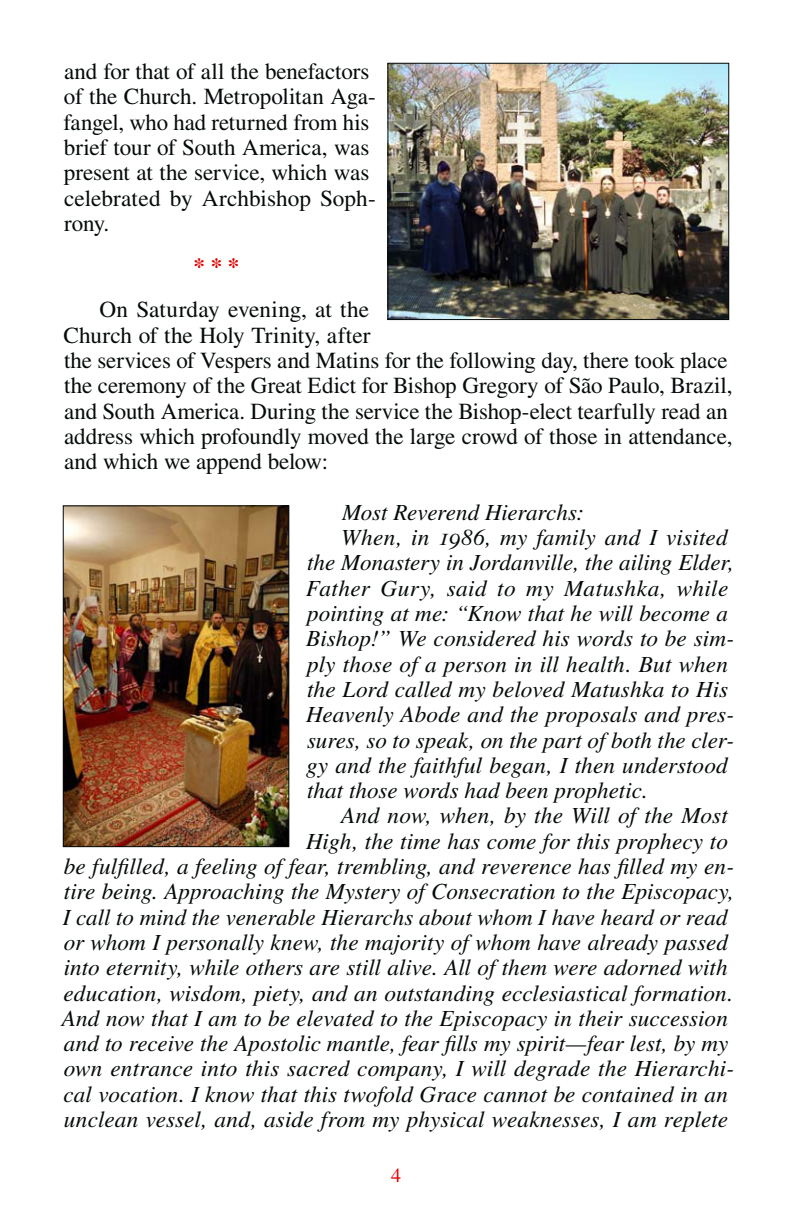
<style>
.page{position:relative;width:792px;height:1224px;background:#fff}
.page>*{position:absolute;margin:0;border:0;box-sizing:border-box;transform-origin:0 0}
.t1{font:italic 23px/25.2px "CTOS Times Pro";color:#050a0a}
.t2{font:23px/25.2px "CTOS Times Pro";letter-spacing:-.005em;color:#050a0a}
.Paragraph_Style_1{font:700 23px "CTOS Times Pro";color:#e30000}
.t3{font:20px "CTOS Times Pro";color:#e30000}
</style>
<div class="page">
<img style="left:65px;top:508px;width:222px;height:337px">
<div style="left:63px;top:506px;width:226px;height:341px;border:1px solid #050a0a"></div>
<img style="left:390px;top:65px;width:337px;height:253px">
<div style="left:388px;top:63px;width:341px;height:257px;border:1px solid #050a0a"></div>
<p class="t2" style="left:64px;top:57px;width:314px">and for that of all the benefactors of the Church. Metropolitan Aga&shy;fangel, who had returned from his brief tour of South America, was present at the service, which was celebrated by Archbishop Soph&shy;rony.</p>
<p class="Paragraph_Style_1" style="left:193px;top:246px;width:47px">* * *</p>
<p class="t2" style="left:64px;top:295px;width:670px;text-indent:36px">On Saturday evening, at the<br>Church of the Holy Trinity, after<br>the services of Vespers and Matins for the following day, there took place the ceremony of the Great Edict for Bishop Gregory of São Paulo, Brazil, and South America. During the service the Bishop-elect tearfully read an address which profoundly moved the large crowd of those in attendance, and which we append below:</p>
<p class="t1" style="left:342px;top:498px;width:244px">Most Reverend Hierarchs:</p>
<p class="t1" style="left:306px;top:523px;width:430px;text-indent:35px">When, in 1986, my family and I visited the Monastery in Jordanville, the ailing Elder, Father Gury, said to my Matushka, while pointing at me: “Know that he will become a Bishop!” We considered his words to be sim&shy;ply those of a person in ill health. But when the Lord called my beloved Matushka to His Heavenly Abode and the proposals and pres&shy;sures, so to speak, on the part of both the cler&shy;gy and the faithful began, I then understood that those words had been prophetic.</p>
<p class="t1" style="left:62px;top:802px;width:674px;text-align:right">And now, when, by the Will of the Most<br>High, the time has come for this prophecy to<br>be fulfilled, a feeling of fear, trembling, and reverence has filled my en&shy;tire being. Approaching the Mystery of Consecration to the Episcopacy, I call to mind the venerable Hierarchs about whom I have heard or read or whom I personally knew, the majority of whom have already passed into eternity, while others are still alive. All of them were adorned with education, wisdom, piety, and an outstanding ecclesiastical formation.<br>And now that I am to be elevated to the Episcopacy in their succession and to receive the Apostolic mantle, fear fills my spirit—fear lest, by my own entrance into this sacred company, I will degrade the Hierarchi&shy;cal vocation. I know that this twofold Grace cannot be contained in an unclean vessel, and, aside from my physical weaknesses, I am replete</p>
<p class="t3" style="left:391px;top:1158px;width:11px">4</p>
</div>
